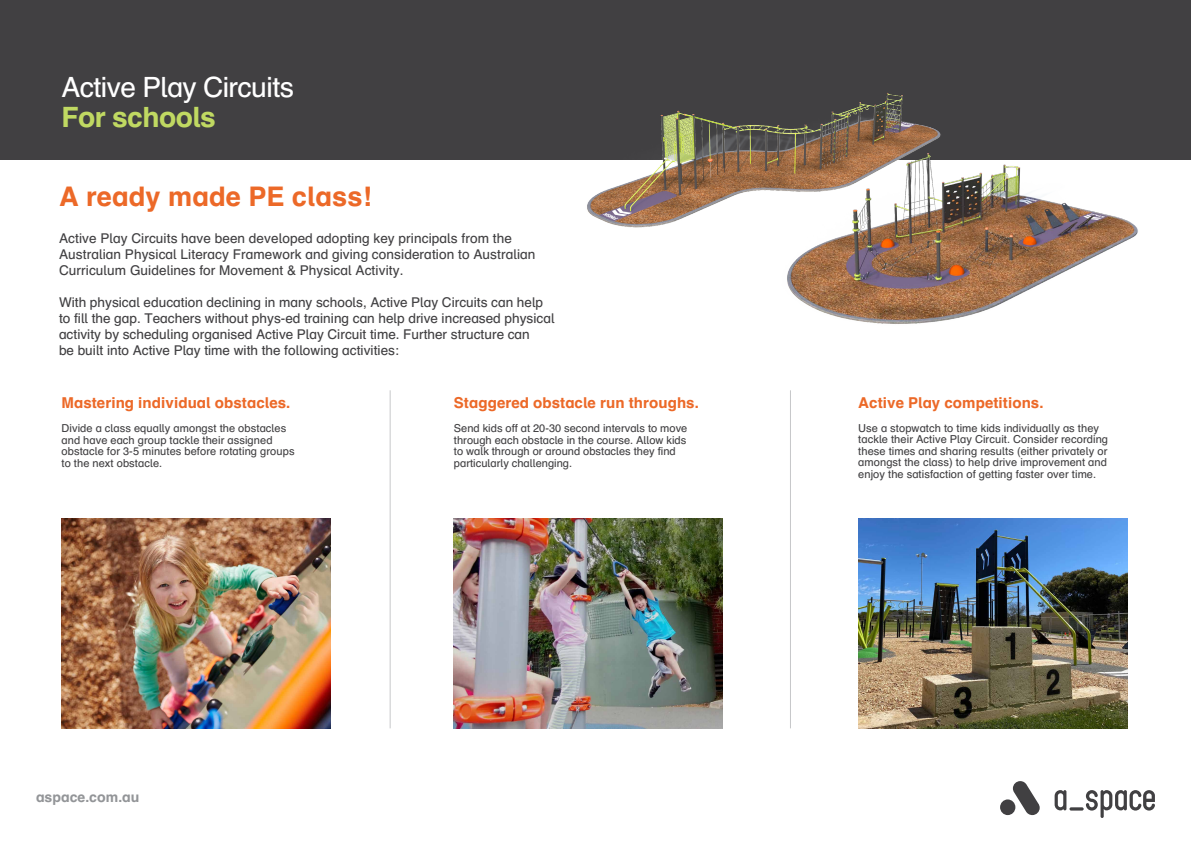
<style>
.page{position:relative;width:1191px;height:842px;background:#fff}
.page>*{position:absolute;margin:0;border:0;box-sizing:border-box;transform-origin:0 0}
.t1{font:28px "Schulbuch Nord";letter-spacing:-.02em;color:#fff}
.t2{font:700 28px "Schulbuch Nord";letter-spacing:-.02em;color:#c0d962}
.t3{font:700 27px "Schulbuch Nord";letter-spacing:.005em;color:#ec6928}
.t4{font:700 15px "Schulbuch Nord";letter-spacing:.005em;color:#ec6928}
.t5{font:700 14px "Schulbuch Nord";color:#939598}
.t6{font:13.5px/16px "Schulbuch Nord";color:#414042}
.t7{font:11px/11.5px "Schulbuch Nord";letter-spacing:.005em;color:#414042}
</style>
<div class="page">
<hr style="left:1069px;top:807px;width:14px;height:3px;background:#414042;border-radius:2px">
<svg style="left:1054px;top:790px;width:12px;height:20px"></svg>
<svg style="left:1085px;top:790px;width:70px;height:28px"></svg>
<div style="left:1000px;top:799px;width:15px;height:16px;background:#414042;border-radius:50%"></div>
<svg style="left:1013px;top:781px;width:26px;height:34px"></svg>
<img style="left:858px;top:519px;width:269px;height:209px">
<img style="left:61px;top:519px;width:269px;height:209px">
<img style="left:454px;top:519px;width:268px;height:209px">
<div style="left:0;top:0;width:1191px;height:159px;background:#414042"></div>
<hr style="left:389px;top:390px;width:1px;height:338px;background:#c7c8ca">
<hr style="left:790px;top:390px;width:1px;height:338px;background:#c7c8ca">
<img style="left:568px;top:92px;width:335px;height:136px">
<img style="left:770px;top:117px;width:376px;height:207px">
<h1 class="t1" style="left:61px;top:70px;width:234px">Active Play Circuits</h1>
<h1 class="t2" style="left:61px;top:100px;width:156px">For schools</h1>
<h2 class="t3" style="left:59px;top:179px;width:314px">A ready made PE class!</h2>
<p class="t6" style="left:59px;top:230px;width:478px">Active Play Circuits have been developed adopting key principals from the<br>Australian Physical Literacy Framework and giving consideration to Australian<br>Curriculum Guidelines for Movement &amp; Physical Activity.</p>
<p class="t6" style="left:59px;top:294px;width:497px">With physical education declining in many schools, Active Play Circuits can help to fill the gap. Teachers without phys-ed training can help drive increased physical activity by scheduling organised Active Play Circuit time. Further structure can<br>be built into Active Play time with the following activities:</p>
<h3 class="t4" style="left:61px;top:393px;width:230px">Mastering individual obstacles.</h3>
<p class="t7" style="left:61px;top:422px;width:235px">Divide a class equally amongst the obstacles and have each group tackle their assigned obstacle for 3-5 minutes before rotating groups to the next obstacle.</p>
<p class="t5" style="left:36px;top:788px;width:105px">aspace.com.au</p>
<h3 class="t4" style="left:454px;top:393px;width:246px">Staggered obstacle run throughs.</h3>
<p class="t7" style="left:454px;top:422px;width:235px">Send kids off at 20-30 second intervals to move through each obstacle in the course. Allow kids to walk through or around obstacles they find particularly challenging.</p>
<h3 class="t4" style="left:858px;top:393px;width:187px">Active Play competitions.</h3>
<p class="t7" style="left:858px;top:422px;width:251px">Use a stopwatch to time kids individually as they tackle their Active Play Circuit. Consider recording these times and sharing results (either privately or amongst the class) to help drive improvement and enjoy the satisfaction of getting faster over time.</p>
</div>
